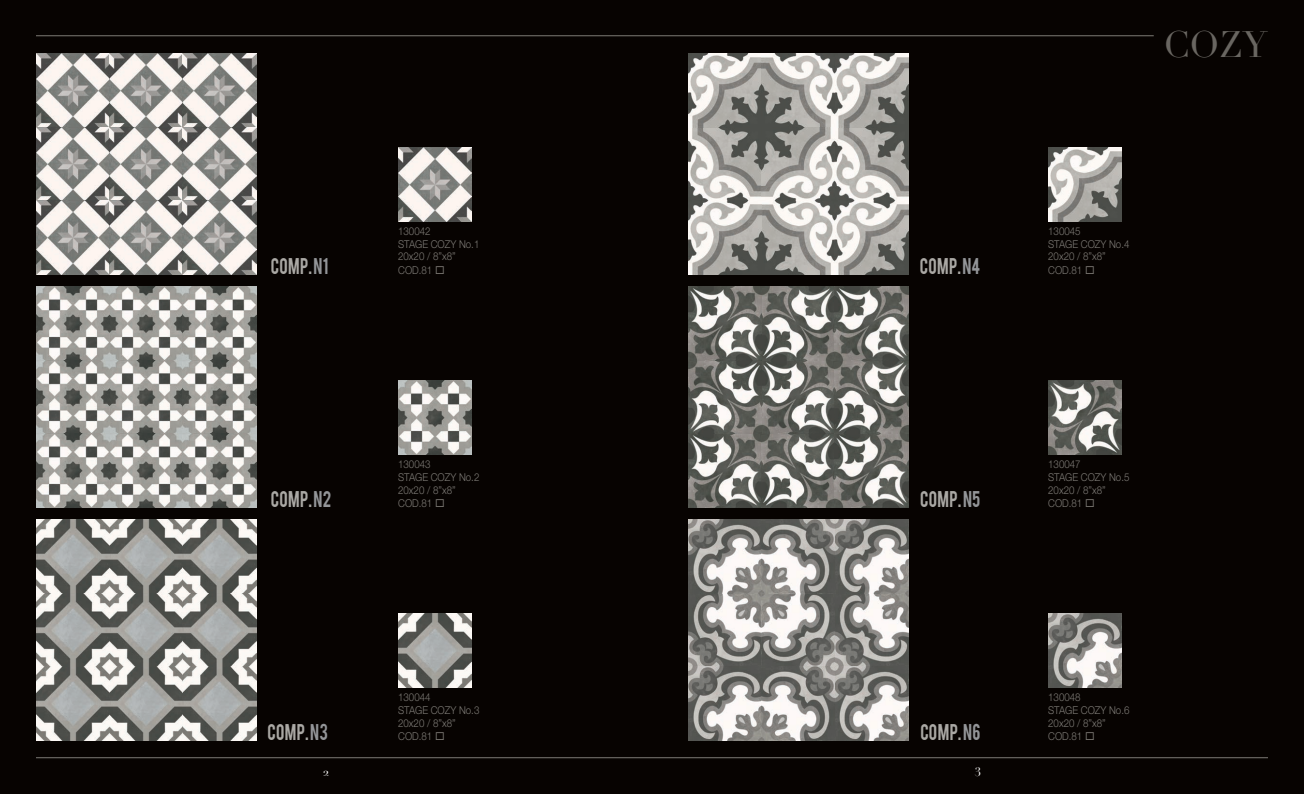
<style>
.page{position:relative;width:1304px;height:794px;background:#070301}
.page>*{position:absolute;margin:0;border:0;box-sizing:border-box;transform-origin:0 0}
.t1{font:36px "Didot";color:#696661}
.t2{font:17.9px "Bebas";letter-spacing:.025em;color:#aaa8a4;scale:.9 1}
.t3{font:12px "Didot";color:#fff}
.t4{font:300 10.8px/13.2px "Helvetica Neue LT Std";color:#7d7a75;scale:.9 1}
.s1{color:#939598}
</style>
<div class="page">
<img style="left:688px;top:54px;width:220px;height:220px">
<img style="left:688px;top:287px;width:220px;height:220px">
<img style="left:688px;top:520px;width:220px;height:220px">
<img style="left:36px;top:520px;width:220px;height:220px">
<img style="left:36px;top:287px;width:220px;height:220px">
<img style="left:36px;top:54px;width:220px;height:220px">
<hr style="left:36px;top:36px;width:1118px;height:1px;background:#7d7a75">
<img style="left:1048px;top:148px;width:74px;height:73px">
<img style="left:1048px;top:381px;width:74px;height:73px">
<img style="left:1048px;top:614px;width:74px;height:73px">
<img style="left:398px;top:614px;width:74px;height:73px">
<img style="left:398px;top:381px;width:74px;height:73px">
<img style="left:398px;top:148px;width:74px;height:73px">
<hr style="left:36px;top:757px;width:1232px;height:1px;background:#7d7a75">
<h2 class="t2" style="left:271px;top:253px;width:65px">COMP.<span class="s1">N1</span></h2>
<h1 class="t1" style="left:1163px;top:22px;width:106px">COZY</h1>
<p class="t4" style="left:398px;top:224px;width:92px">130042<br>STAGE COZY No.1<br>20x20 / 8”x8”<br>COD.81 ◻</p>
<p class="t4" style="left:1048px;top:224px;width:92px">130045<br>STAGE COZY No.4<br>20x20 / 8”x8”<br>COD.81 ◻</p>
<h2 class="t2" style="left:920px;top:253px;width:69px">COMP.<span class="s1">N4</span></h2>
<h2 class="t2" style="left:271px;top:486px;width:69px">COMP.<span class="s1">N2</span></h2>
<p class="t4" style="left:398px;top:457px;width:92px">130043<br>STAGE COZY No.2<br>20x20 / 8”x8”<br>COD.81 ◻</p>
<p class="t4" style="left:1048px;top:457px;width:92px">130047<br>STAGE COZY No.5<br>20x20 / 8”x8”<br>COD.81 ◻</p>
<h2 class="t2" style="left:920px;top:486px;width:68px">COMP.<span class="s1">N5</span></h2>
<h2 class="t2" style="left:267px;top:719px;width:69px">COMP.<span class="s1">N3</span></h2>
<p class="t4" style="left:398px;top:690px;width:92px">130044<br>STAGE COZY No.3<br>20x20 / 8”x8”<br>COD.81 ◻</p>
<p class="t4" style="left:1048px;top:690px;width:92px">130048<br>STAGE COZY No.6<br>20x20 / 8”x8”<br>COD.81 ◻</p>
<h2 class="t2" style="left:920px;top:719px;width:68px">COMP.<span class="s1">N6</span></h2>
<p class="t3" style="left:323px;top:764px;width:7px">2</p>
<p class="t3" style="left:975px;top:764px;width:8px">3</p>
</div>
